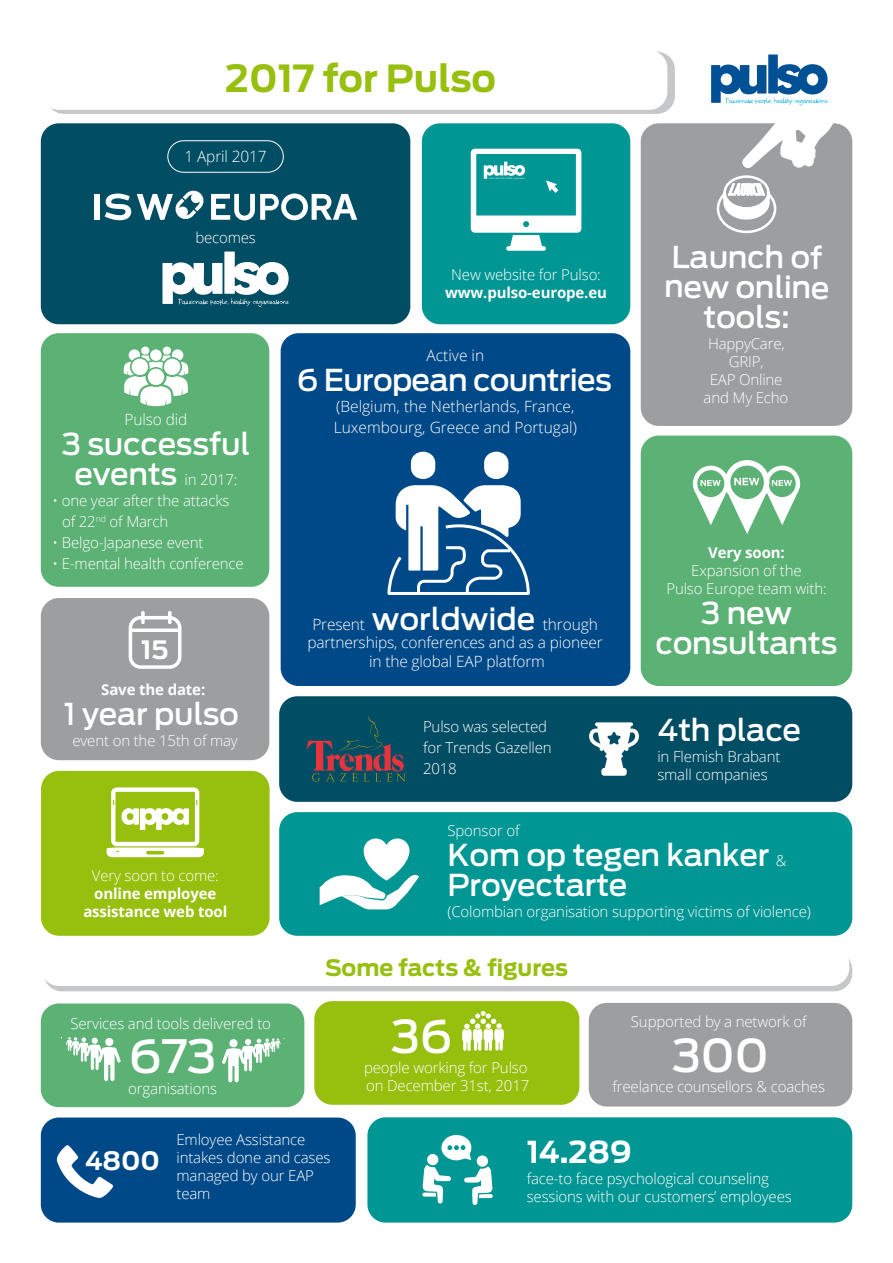
<style>
.page{position:relative;width:893px;height:1263px;background:#fff}
.page>*{position:absolute;margin:0;border:0;box-sizing:border-box;transform-origin:0 0}
.t1{font:500 45.6px "Antenna";color:#fff}
.t2{font:500 45px "Antenna";color:#fff}
.t3{font:700 37.05px "Antenna";color:#97bf0d}
.t4{font:500 30px/30px "Antenna";letter-spacing:-.01em;color:#fff;text-align:center}
.t5{font:700 30px "Antenna";color:#fff}
.t6{font:700 25.2px "Antenna";color:#fff}
.t7{font:700 22.5px "Antenna";letter-spacing:-.005em;color:#97bf0d}
.t8{font:300 15.45px/18.6px "Open Sans";letter-spacing:-.01em;color:#fff}
.t9{font:300 15px/18px "Open Sans";letter-spacing:-.01em;color:#fff}
.t10{font:700 15px/18px "Open Sans";letter-spacing:-.01em;color:#fff;text-align:center}
.s1{font-family:"Antenna";font-weight:500;font-size:30px}
.s2{font-family:"Open Sans";font-weight:300;font-size:15px}
</style>
<div class="page">
<div style="left:46px;top:52px;width:629px;height:62px;background:#c6c7c8;border-radius:18px"></div>
<div style="left:41px;top:50px;width:626px;height:60px;background:#fff;border-radius:18px"></div>
<div style="left:281px;top:333px;width:349px;height:353px;background:#004988;border-radius:18px"></div>
<div style="left:314px;top:1001px;width:265px;height:104px;background:#97bf0d;border-radius:18px"></div>
<svg style="left:462px;top:1011px;width:42px;height:40px"></svg>
<div style="left:41px;top:123px;width:369px;height:201px;background:#004d64;border-radius:18px"></div>
<svg style="left:162px;top:252px;width:127px;height:55px"></svg>
<svg style="left:211px;top:193px;width:146px;height:27px"></svg>
<div style="left:94px;top:194px;width:6px;height:26px;background:#fff"></div>
<svg style="left:105px;top:190px;width:99px;height:30px"></svg>
<div style="left:167px;top:140px;width:117px;height:33px;border:1px solid #fff;border-radius:16px"></div>
<div style="left:422px;top:123px;width:208px;height:201px;background:#009694;border-radius:18px"></div>
<div style="left:41px;top:333px;width:228px;height:254px;background:#5cb175;border-radius:18px"></div>
<svg style="left:124px;top:346px;width:64px;height:60px"></svg>
<div style="left:279px;top:696px;width:573px;height:106px;background:#004d64;border-radius:18px"></div>
<svg style="left:307px;top:716px;width:98px;height:66px"></svg>
<svg style="left:589px;top:722px;width:50px;height:54px"></svg>
<div style="left:41px;top:598px;width:228px;height:162px;background:#9c9e9f;border-radius:18px"></div>
<div style="left:129px;top:616px;width:52px;height:53px;border:4px solid #fff;border-radius:10px"></div>
<svg style="left:130px;top:628px;width:50px;height:4px"></svg>
<svg style="left:168px;top:612px;width:4px;height:10px"></svg>
<svg style="left:141px;top:612px;width:4px;height:10px"></svg>
<div style="left:41px;top:771px;width:229px;height:165px;background:#97bf0d;border-radius:18px"></div>
<div style="left:279px;top:812px;width:573px;height:124px;background:#009694;border-radius:18px"></div>
<svg style="left:320px;top:838px;width:99px;height:71px"></svg>
<div style="left:44px;top:952px;width:808px;height:39px;background:#c6c7c8;border-radius:18px"></div>
<div style="left:41px;top:946px;width:808px;height:40px;background:#fff;border-radius:18px"></div>
<div style="left:41px;top:1003px;width:263px;height:104px;background:#5cb175;border-radius:18px"></div>
<svg style="left:61px;top:1037px;width:60px;height:44px"></svg>
<svg style="left:222px;top:1038px;width:62px;height:44px"></svg>
<div style="left:589px;top:1003px;width:263px;height:103px;background:#9c9e9f;border-radius:18px"></div>
<div style="left:41px;top:1117px;width:315px;height:105px;background:#004988;border-radius:18px"></div>
<svg style="left:57px;top:1145px;width:56px;height:53px"></svg>
<div style="left:367px;top:1117px;width:485px;height:105px;background:#009694;border-radius:18px"></div>
<svg style="left:422px;top:1135px;width:71px;height:70px"></svg>
<div style="left:641px;top:436px;width:211px;height:250px;background:#5cb175;border-radius:18px"></div>
<svg style="left:693px;top:460px;width:108px;height:74px"></svg>
<svg style="left:471px;top:149px;width:110px;height:102px"></svg>
<svg style="left:107px;top:787px;width:97px;height:70px"></svg>
<svg style="left:387px;top:485px;width:143px;height:110px"></svg>
<hr style="left:420px;top:526px;width:3px;height:48px;background:#004988">
<div style="left:412px;top:453px;width:22px;height:24px;background:#fff;border-radius:10px"></div>
<div style="left:411px;top:452px;width:24px;height:27px;border:3px solid #fff;border-radius:10px"></div>
<div style="left:486px;top:453px;width:21px;height:24px;background:#fff;border-radius:10px"></div>
<div style="left:484px;top:452px;width:24px;height:27px;border:3px solid #fff;border-radius:10px"></div>
<hr style="left:406px;top:505px;width:2px;height:67px;background:#004988">
<div style="left:641px;top:123px;width:211px;height:303px;background:#9c9e9f;border-radius:18px"></div>
<svg style="left:711px;top:54px;width:142px;height:180px"></svg>
<h3 class="t3" style="left:225px;top:56px;width:273px">2017 for Pulso</h3>
<p class="t8" style="left:185px;top:147px;width:84px">1 April 2017</p>
<p class="t9" style="left:195px;top:228px;width:62px">becomes</p>
<p class="t8" style="left:125px;top:410px;width:64px">Pulso did</p>
<h3 class="t4" style="left:62px;top:430px;width:190px">3 successful</h3>
<p class="t9" style="left:75px;top:470px;width:164px"><span class="s1">events</span> in 2017:</p>
<p class="t9" style="left:62px;top:490px;width:169px;line-height:21px;text-indent:-10px">• one year after the attacks of 22<sup>nd</sup> of March</p>
<p class="t9" style="left:53px;top:533px;width:152px">• Belgo-Japanese event</p>
<p class="t9" style="left:53px;top:554px;width:193px">• E-mental health conference</p>
<h3 class="t6" style="left:141px;top:634px;width:29px">15</h3>
<p class="t10" style="left:101px;top:680px;width:106px">Save the date:</p>
<h3 class="t4" style="left:64px;top:699px;width:177px">1 year pulso</h3>
<p class="t9" style="left:72px;top:731px;width:167px">event on the 15th of may</p>
<p class="t9" style="left:92px;top:866px;width:128px">Very soon to come:</p>
<p class="t10" style="left:83px;top:884px;width:145px">online employee assistance web tool</p>
<p class="t9" style="left:71px;top:1014px;width:202px">Services and tools delivered to</p>
<h1 class="t1" style="left:129px;top:1029px;width:89px">673</h1>
<p class="t9" style="left:128px;top:1079px;width:90px">organisations</p>
<p class="t9" style="left:451px;top:265px;width:151px">New website for Pulso:</p>
<p class="t10" style="left:445px;top:283px;width:163px">www.pulso-europe.eu</p>
<p class="t8" style="left:426px;top:345px;width:59px">Active in</p>
<h3 class="t4" style="left:297px;top:365px;width:316px">6 European countries</h3>
<p class="t8" style="left:334px;top:395px;width:245px;line-height:21px">(Belgium, the Netherlands, France,<br>Luxembourg, Greece and Portugal)</p>
<p class="t8" style="left:307px;top:614px;width:297px;text-align:center">Present <span class="s1">worldwide</span> through partnerships, conferences and as a pioneer in the global EAP platform</p>
<h3 class="t4" style="left:664px;top:242px;width:167px">Launch of new online tools:</h3>
<p class="t9" style="left:703px;top:334px;width:87px;text-align:center">HappyCare,<br>GRIP,<br>EAP Online and My Echo</p>
<p class="t10" style="left:708px;top:543px;width:78px">Very soon:</p>
<p class="t9" style="left:666px;top:561px;width:162px;text-align:center">Expansion of the<br>Pulso Europe team with:</p>
<h3 class="t4" style="left:655px;top:598px;width:184px">3 new consultants</h3>
<p class="t9" style="left:423px;top:716px;width:130px;line-height:21px">Pulso was selected for Trends Gazellen<br>2018</p>
<h3 class="t4" style="left:657px;top:715px;width:145px">4th place</h3>
<p class="t9" style="left:657px;top:747px;width:125px">in Flemish Brabant small companies</p>
<p class="t9" style="left:447px;top:821px;width:74px">Sponsor of</p>
<h3 class="t4" style="left:447px;top:840px;width:340px;text-align:left">Kom op tegen kanker <span class="s2">&amp;<br></span>Proyectarte</h3>
<p class="t9" style="left:447px;top:902px;width:365px">(Colombian organisation supporting victims of violence)</p>
<h3 class="t7" style="left:325px;top:954px;width:244px">Some facts &amp; figures</h3>
<h2 class="t2" style="left:391px;top:1009px;width:63px">36</h2>
<p class="t9" style="left:364px;top:1058px;width:167px">people working for Pulso on December 31st, 2017</p>
<p class="t9" style="left:631px;top:1012px;width:177px">Supported by a network of</p>
<h2 class="t2" style="left:672px;top:1029px;width:99px">300</h2>
<p class="t9" style="left:612px;top:1077px;width:214px">freelance counsellors &amp; coaches</p>
<h3 class="t6" style="left:85px;top:1145px;width:77px">4800</h3>
<p class="t9" style="left:176px;top:1130px;width:156px">Emloyee Assistance intakes done and cases managed by our EAP team</p>
<h3 class="t5" style="left:527px;top:1134px;width:106px">14.289</h3>
<p class="t9" style="left:527px;top:1169px;width:267px">face-to face psychological counseling sessions with our customers’ employees</p>
</div>
